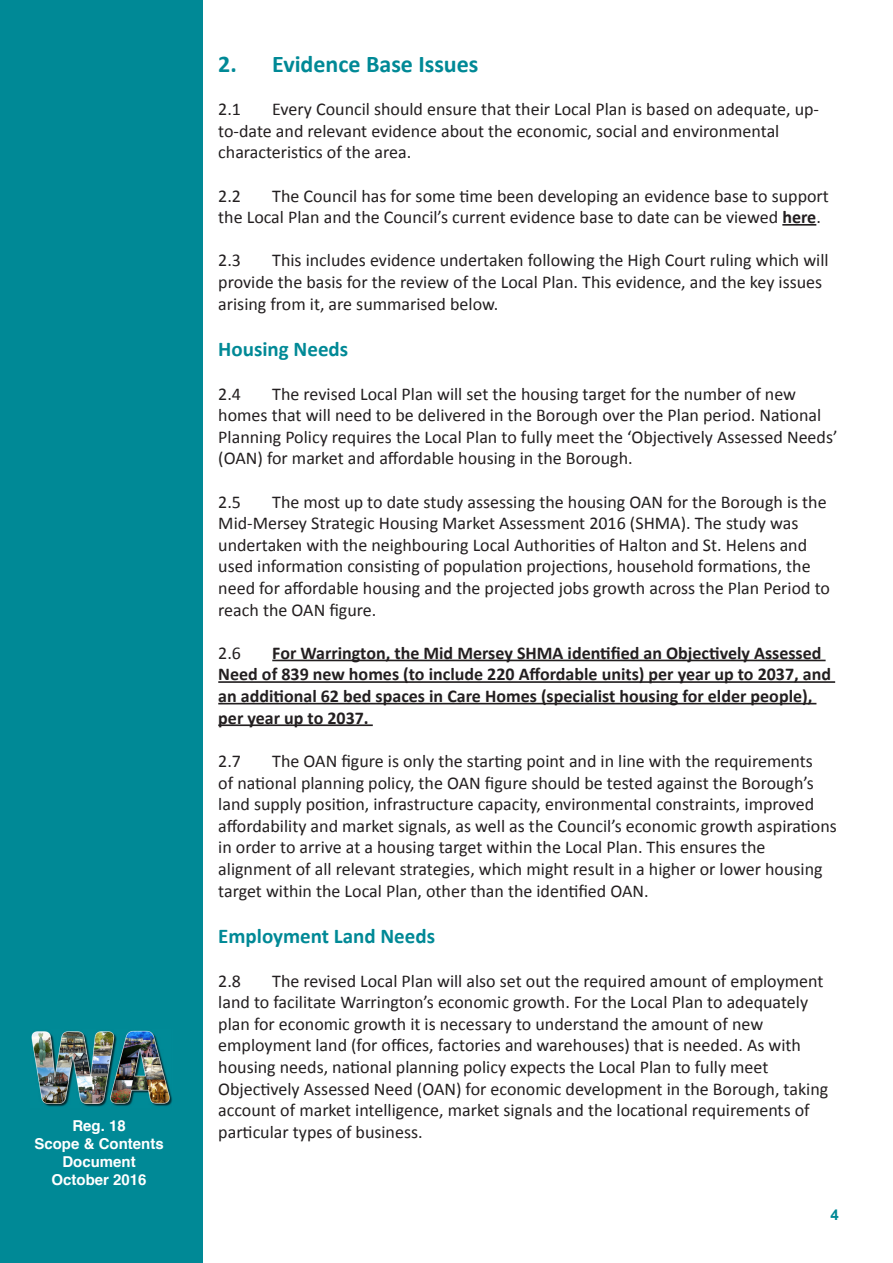
<style>
.page{position:relative;width:893px;height:1263px;background:#fff}
.page>*{position:absolute;margin:0;border:0;box-sizing:border-box;transform-origin:0 0}
.t1{font:700 24px "Calibri";color:#008996}
.t2{font:700 21px "Calibri";color:#008996}
.t3{font:18px/21.6px "Calibri";color:#231f20}
.t4{font:700 18px/21.6px "Calibri";color:#231f20}
.t5{font:700 15px/18px "Helvetica";color:#fff;text-align:center}
.t6{font:700 15px "Arial";color:#008996}
.s1{font-weight:700}
</style>
<div class="page">
<div style="left:0;top:0;width:203px;height:1263px;background:#008996"></div>
<img style="left:31px;top:1030px;width:141px;height:77px">
<hr style="left:782px;top:224px;width:34px;height:2px;background:#231f20">
<hr style="left:272px;top:660px;width:554px;height:1px;background:#231f20">
<hr style="left:218px;top:681px;width:617px;height:2px;background:#231f20">
<hr style="left:218px;top:703px;width:598px;height:1px;background:#231f20">
<hr style="left:218px;top:724px;width:155px;height:2px;background:#231f20">
<p class="t5" style="left:34px;top:1116px;width:131px">Reg. 18<br>Scope &amp; Contents<br>Document<br>October 2016</p>
<p class="t1" style="left:218px;top:49px;width:262px">2. Evidence Base Issues</p>
<p class="t3" style="left:218px;top:98px;width:24px">2.1</p>
<p class="t3" style="left:218px;top:98px;width:602px;text-indent:54px">Every Council should ensure that their Local Plan is based on adequate, up&shy;to-date and relevant evidence about the economic, social and environmental</p>
<p class="t3" style="left:218px;top:142px;width:194px">characteristics of the area.</p>
<p class="t3" style="left:218px;top:185px;width:24px">2.2</p>
<p class="t3" style="left:218px;top:185px;width:612px;text-indent:54px">The Council has for some time been developing an evidence base to support the Local Plan and the Council’s current evidence base to date can be viewed <span class="s1">here</span>.</p>
<p class="t3" style="left:218px;top:250px;width:24px">2.3</p>
<p class="t3" style="left:218px;top:250px;width:612px;text-indent:54px">This includes evidence undertaken following the High Court ruling which will provide the basis for the review of the Local Plan. This evidence, and the key issues arising from it, are summarised below.</p>
<p class="t2" style="left:218px;top:336px;width:131px">Housing Needs</p>
<p class="t3" style="left:218px;top:383px;width:24px">2.4</p>
<p class="t3" style="left:218px;top:383px;width:621px;text-indent:54px">The revised Local Plan will set the housing target for the number of new homes that will need to be delivered in the Borough over the Plan period. National Planning Policy requires the Local Plan to fully meet the ‘Objectively Assessed Needs’ (OAN) for market and affordable housing in the Borough.</p>
<p class="t3" style="left:218px;top:491px;width:24px">2.5</p>
<p class="t3" style="left:218px;top:491px;width:610px;text-indent:54px">The most up to date study assessing the housing OAN for the Borough is the<br>Mid-Mersey Strategic Housing Market Assessment 2016 (SHMA). The study was</p>
<p class="t3" style="left:218px;top:534px;width:613px">undertaken with the neighbouring Local Authorities of Halton and St. Helens and used information consisting of population projections, household formations, the need for affordable housing and the projected jobs growth across the Plan Period to reach the OAN figure.</p>
<p class="t3" style="left:218px;top:642px;width:24px">2.6</p>
<p class="t4" style="left:218px;top:642px;width:614px;text-indent:54px">For Warrington, the Mid Mersey SHMA identified an Objectively Assessed Need of 839 new homes (to include 220 Affordable units) per year up to 2037, and an additional 62 bed spaces in Care Homes (specialist housing for elder people), per year up to 2037.</p>
<p class="t3" style="left:218px;top:750px;width:24px">2.7</p>
<p class="t3" style="left:218px;top:750px;width:620px;text-indent:54px">The OAN figure is only the starting point and in line with the requirements<br>of national planning policy, the OAN figure should be tested against the Borough’s land supply position, infrastructure capacity, environmental constraints, improved affordability and market signals, as well as the Council’s economic growth aspirations in order to arrive at a housing target within the Local Plan. This ensures the</p>
<p class="t3" style="left:218px;top:858px;width:606px">alignment of all relevant strategies, which might result in a higher or lower housing target within the Local Plan, other than the identified OAN.</p>
<p class="t2" style="left:218px;top:923px;width:218px">Employment Land Needs</p>
<p class="t3" style="left:218px;top:970px;width:24px">2.8</p>
<p class="t3" style="left:218px;top:970px;width:607px;text-indent:54px">The revised Local Plan will also set out the required amount of employment land to facilitate Warrington’s economic growth. For the Local Plan to adequately plan for economic growth it is necessary to understand the amount of new</p>
<p class="t3" style="left:218px;top:1034px;width:584px">employment land (for offices, factories and warehouses) that is needed. As with housing needs, national planning policy expects the Local Plan to fully meet</p>
<p class="t3" style="left:218px;top:1078px;width:611px">Objectively Assessed Need (OAN) for economic development in the Borough, taking</p>
<p class="t3" style="left:218px;top:1099px;width:593px">account of market intelligence, market signals and the locational requirements of particular types of business.</p>
<p class="t6" style="left:831px;top:1204px;width:10px">4</p>
</div>
